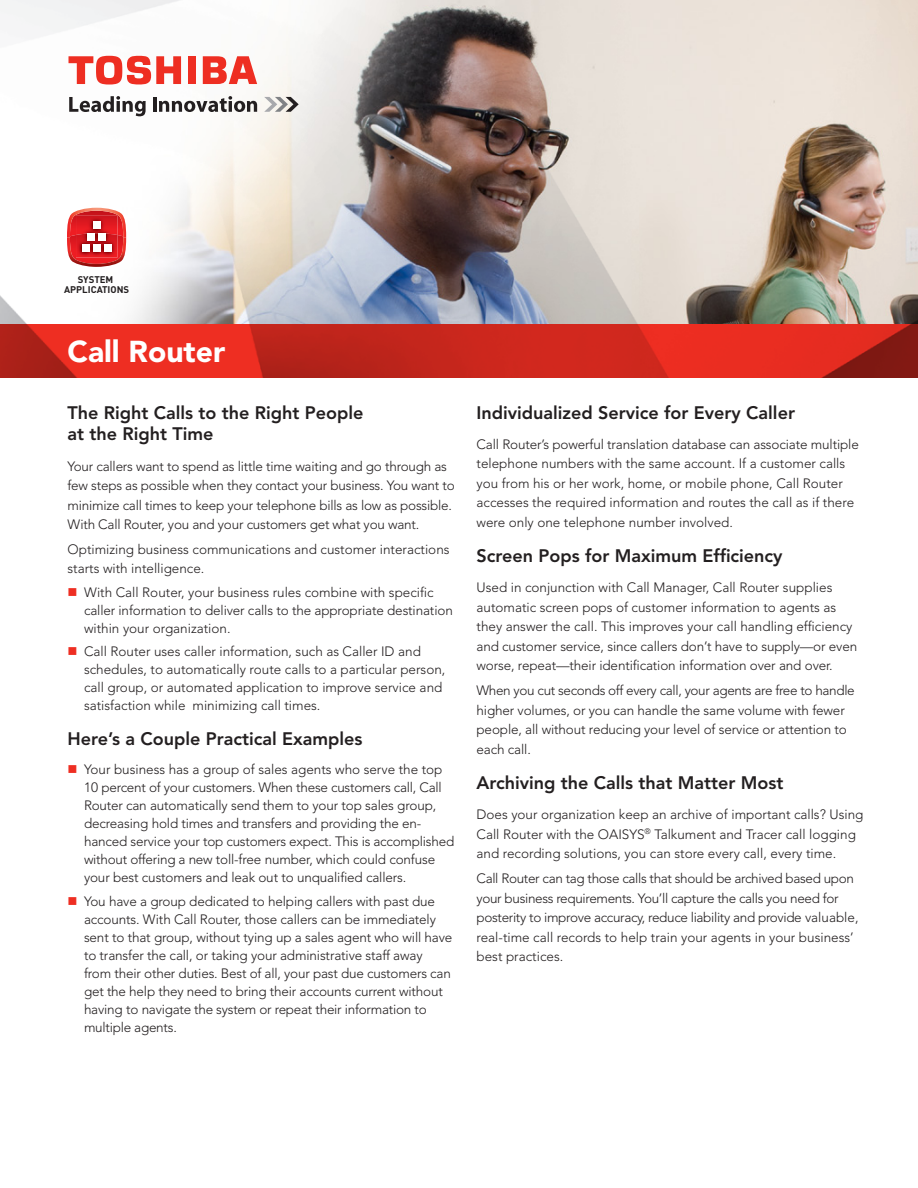
<style>
.page{position:relative;width:918px;height:1188px;background:#fff}
.page>*{position:absolute;margin:0;border:0;box-sizing:border-box;transform-origin:0 0}
.H1_white{font:900 30px "Avenir";color:#fff}
.t1{font:800 18px/21.6px "Avenir";color:#231f20}
.body_copy{font:300 13.5px/19.5px "Avenir";letter-spacing:-.01em;color:#231f20}
.bullets{font:300 13.5px/18px "Avenir";letter-spacing:-.01em;color:#231f20}
.t2{font:700 9.6px/10.9px "DIN";color:#231f20;text-align:center}
</style>
<div class="page">
<img style="left:0;top:0;width:918px;height:324px">
<svg style="left:0;top:324px;width:918px;height:54px;background:#d1281d"></svg>
<svg style="left:264px;top:97px;width:35px;height:15px"></svg>
<svg style="left:69px;top:96px;width:77px;height:20px"></svg>
<hr style="left:153px;top:97px;width:3px;height:15px;background:#231f20">
<svg style="left:159px;top:96px;width:98px;height:16px"></svg>
<div style="left:188px;top:56px;width:8px;height:28px;background:#ee2e22"></div>
<svg style="left:203px;top:56px;width:54px;height:28px"></svg>
<svg style="left:69px;top:55px;width:112px;height:30px"></svg>
<svg style="left:67px;top:208px;width:59px;height:29px"></svg>
<img style="left:67px;top:237px;width:59px;height:30px">
<img style="left:76px;top:216px;width:41px;height:17px">
<img style="left:76px;top:233px;width:41px;height:25px">
<div style="left:93px;top:222px;width:7px;height:7px;background:#fff"></div>
<div style="left:98px;top:233px;width:8px;height:7px;background:#fff"></div>
<div style="left:87px;top:233px;width:8px;height:7px;background:#fff"></div>
<div style="left:93px;top:244px;width:7px;height:7px;background:#fff"></div>
<div style="left:104px;top:244px;width:7px;height:7px;background:#fff"></div>
<div style="left:82px;top:244px;width:7px;height:7px;background:#fff"></div>
<p class="t2" style="left:64px;top:273px;width:67px">SYSTEM<br>APPLICATIONS</p>
<p class="H1_white" style="left:68px;top:334px;width:159px">Call Router</p>
<h2 class="t1" style="left:68px;top:402px;width:298px">The Right Calls to the Right People at the Right Time</h2>
<p class="body_copy" style="left:68px;top:456px;width:389px">Your callers want to spend as little time waiting and go through as few steps as possible when they contact your business. You want to minimize call times to keep your telephone bills as low as possible.<br>With Call Router, you and your customers get what you want.</p>
<p class="body_copy" style="left:68px;top:540px;width:384px">Optimizing business communications and customer interactions starts with intelligence.</p>
<p class="bullets" style="left:84px;top:583px;width:370px">With Call Router, your business rules combine with specific caller information to deliver calls to the appropriate destination within your organization.</p>
<p class="bullets" style="left:84px;top:643px;width:363px">Call Router uses caller information, such as Caller ID and schedules, to automatically route calls to a particular person, call group, or automated application to improve service and satisfaction while minimizing call times.</p>
<h2 class="t1" style="left:68px;top:728px;width:297px">Here’s a Couple Practical Examples</h2>
<p class="bullets" style="left:84px;top:761px;width:372px">Your business has a group of sales agents who serve the top 10 percent of your customers. When these customers call, Call Router can automatically send them to your top sales group, decreasing hold times and transfers and providing the en&shy;hanced service your top customers expect. This is accomplished without offering a new toll-free number, which could confuse your best customers and leak out to unqualified callers.</p>
<p class="bullets" style="left:84px;top:892px;width:370px">You have a group dedicated to helping callers with past due accounts. With Call Router, those callers can be immediately sent to that group, without tying up a sales agent who will have to transfer the call, or taking your administrative staff away from their other duties. Best of all, your past due customers can get the help they need to bring their accounts current without having to navigate the system or repeat their information to multiple agents.</p>
<h2 class="t1" style="left:477px;top:402px;width:320px">Individualized Service for Every Caller</h2>
<p class="body_copy" style="left:477px;top:435px;width:384px">Call Router’s powerful translation database can associate multiple telephone numbers with the same account. If a customer calls you from his or her work, home, or mobile phone, Call Router accesses the required information and routes the call as if there were only one telephone number involved.</p>
<h2 class="t1" style="left:477px;top:545px;width:308px">Screen Pops for Maximum Efficiency</h2>
<p class="body_copy" style="left:477px;top:578px;width:382px">Used in conjunction with Call Manager, Call Router supplies automatic screen pops of customer information to agents as they answer the call. This improves your call handling efficiency and customer service, since callers don’t have to supply—or even worse, repeat—their identification information over and over.</p>
<p class="body_copy" style="left:477px;top:681px;width:380px">When you cut seconds off every call, your agents are free to handle higher volumes, or you can handle the same volume with fewer people, all without reducing your level of service or attention to each call.</p>
<h2 class="t1" style="left:477px;top:772px;width:309px">Archiving the Calls that Matter Most</h2>
<p class="body_copy" style="left:477px;top:805px;width:388px">Does your organization keep an archive of important calls? Using<br>Call Router with the OAISYS<sup>®</sup> Talkument and Tracer call logging and recording solutions, you can store every call, every time.</p>
<p class="body_copy" style="left:477px;top:869px;width:383px">Call Router can tag those calls that should be archived based upon your business requirements. You’ll capture the calls you need for posterity to improve accuracy, reduce liability and provide valuable, real-time call records to help train your agents in your business’ best practices.</p>
</div>
